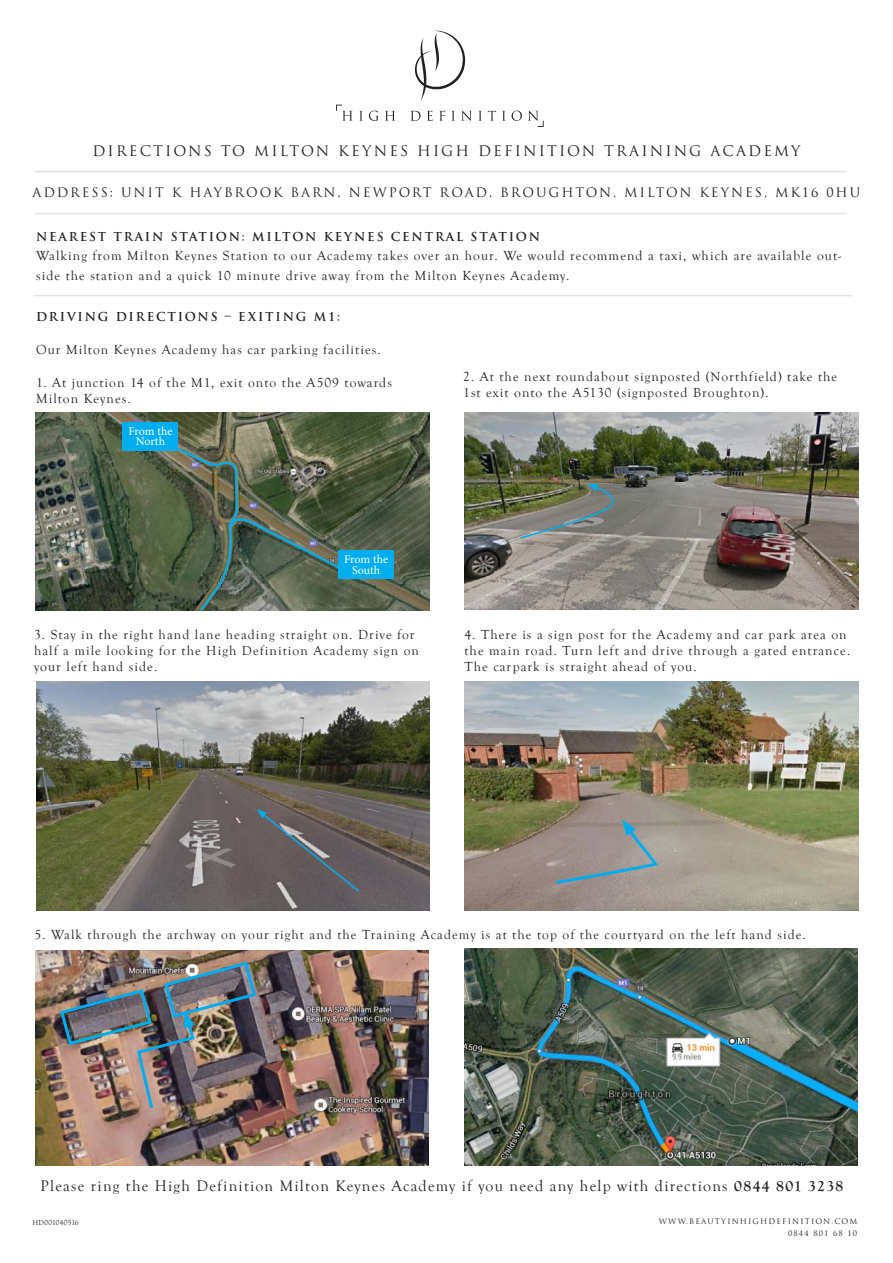
<style>
.page{position:relative;width:893px;height:1263px;background:#fff}
.page>*{position:absolute;margin:0;border:0;box-sizing:border-box;transform-origin:0 0}
.t1{font:15.75px "Goudy Old Style T";letter-spacing:.08em;color:#231f20}
.t2{font:14.25px "Trajan Pro";letter-spacing:.15em;color:#231f20}
.t3{font:13.5px/16.2px "Goudy Old Style T";letter-spacing:.08em;color:#231f20}
.t4{font:12.75px "Trajan Pro";letter-spacing:.15em;color:#231f20}
.t5{font:700 12px "Trajan Pro";letter-spacing:.15em;color:#231f20}
.t6{font:12px/10.5px "Minion Pro";letter-spacing:-.01em;color:#fff;text-align:center}
.Paragraph_Style_2{font:7.5px "Trajan Pro";letter-spacing:.15em;color:#231f20}
.Paragraph_Style_2-2{font:7.5px "Goudy Old Style T";letter-spacing:.04em;color:#231f20}
.s1{font-weight:700}
</style>
<div class="page">
<svg style="left:359px;top:111px;width:4px;height:10px"></svg>
<svg style="left:369px;top:111px;width:10px;height:10px"></svg>
<svg style="left:385px;top:111px;width:10px;height:10px"></svg>
<svg style="left:411px;top:111px;width:10px;height:10px"></svg>
<svg style="left:427px;top:111px;width:6px;height:10px"></svg>
<svg style="left:439px;top:111px;width:6px;height:10px"></svg>
<svg style="left:452px;top:111px;width:3px;height:10px"></svg>
<svg style="left:461px;top:111px;width:11px;height:10px"></svg>
<svg style="left:479px;top:111px;width:3px;height:10px"></svg>
<svg style="left:488px;top:111px;width:8px;height:10px"></svg>
<svg style="left:502px;top:111px;width:4px;height:10px"></svg>
<svg style="left:512px;top:111px;width:10px;height:10px"></svg>
<svg style="left:336px;top:105px;width:17px;height:16px"></svg>
<svg style="left:528px;top:111px;width:16px;height:16px"></svg>
<svg style="left:415px;top:31px;width:50px;height:71px"></svg>
<hr style="left:34px;top:295px;width:818px;height:1px;background:#231f20">
<hr style="left:34px;top:213px;width:813px;height:1px;background:#231f20">
<hr style="left:34px;top:171px;width:813px;height:1px;background:#231f20">
<img style="left:464px;top:949px;width:393px;height:217px">
<img style="left:464px;top:682px;width:394px;height:228px">
<img style="left:464px;top:413px;width:394px;height:196px">
<img style="left:36px;top:413px;width:394px;height:197px">
<img style="left:35px;top:950px;width:394px;height:216px">
<img style="left:36px;top:682px;width:394px;height:228px">
<svg style="left:554px;top:819px;width:107px;height:66px;background:#949494"></svg>
<img style="left:58px;top:960px;width:200px;height:151px">
<svg style="left:257px;top:809px;width:104px;height:84px;background:#666061"></svg>
<svg style="left:519px;top:484px;width:97px;height:55px;background:#797f72"></svg>
<img style="left:168px;top:443px;width:174px;height:168px">
<div style="left:338px;top:551px;width:55px;height:28px;background:#00aeef"></div>
<div style="left:122px;top:422px;width:56px;height:28px;background:#00aeef"></div>
<p class="t2" style="left:93px;top:142px;width:709px">DIRECTIONS TO MILTON KEYNES HIGH DEFINITION TRAINING ACADEMY</p>
<p class="t4" style="left:33px;top:184px;width:829px">ADDRESS: UNIT K HAYBROOK BARN, NEWPORT ROAD, BROUGHTON, MILTON KEYNES, MK16 0HU</p>
<p class="t5" style="left:36px;top:229px;width:505px">NEAREST TRAIN STATION: MILTON KEYNES CENTRAL STATION</p>
<p class="t3" style="left:36px;top:246px;width:806px;line-height:19.5px">Walking from Milton Keynes Station to our Academy takes over an hour. We would recommend a taxi, which are available out&shy;side the station and a quick 10 minute drive away from the Milton Keynes Academy.</p>
<p class="t5" style="left:36px;top:309px;width:305px">DRIVING DIRECTIONS – EXITING M1:</p>
<p class="t3" style="left:36px;top:342px;width:346px">Our Milton Keynes Academy has car parking facilities.</p>
<p class="t3" style="left:36px;top:374px;width:357px">1. At junction 14 of the M1, exit onto the A509 towards<br>Milton Keynes.</p>
<p class="t3" style="left:463px;top:368px;width:375px">2. At the next roundabout signposted (Northfield) take the<br>1st exit onto the A5130 (signposted Broughton).</p>
<p class="t6" style="left:128px;top:426px;width:46px">From the<br>North</p>
<p class="t6" style="left:344px;top:554px;width:46px">From the<br>South</p>
<p class="t3" style="left:34px;top:627px;width:386px">3. Stay in the right hand lane heading straight on. Drive for half a mile looking for the High Definition Academy sign on your left hand side.</p>
<p class="t3" style="left:464px;top:627px;width:387px">4. There is a sign post for the Academy and car park area on the main road. Turn left and drive through a gated entrance.<br>The carpark is straight ahead of you.</p>
<p class="t3" style="left:34px;top:927px;width:773px">5. Walk through the archway on your right and the Training Academy is at the top of the courtyard on the left hand side.</p>
<p class="t1" style="left:41px;top:1178px;width:804px">Please ring the High Definition Milton Keynes Academy if you need any help with directions <span class="s1">0844 801 3238</span></p>
<p class="Paragraph_Style_2-2" style="left:32px;top:1218px;width:48px">HD001040516</p>
<p class="Paragraph_Style_2" style="left:659px;top:1216px;width:200px">WWW.BEAUTYINHIGHDEFINITION.COM</p>
<p class="Paragraph_Style_2" style="left:788px;top:1228px;width:71px">0844 801 68 10</p>
</div>
